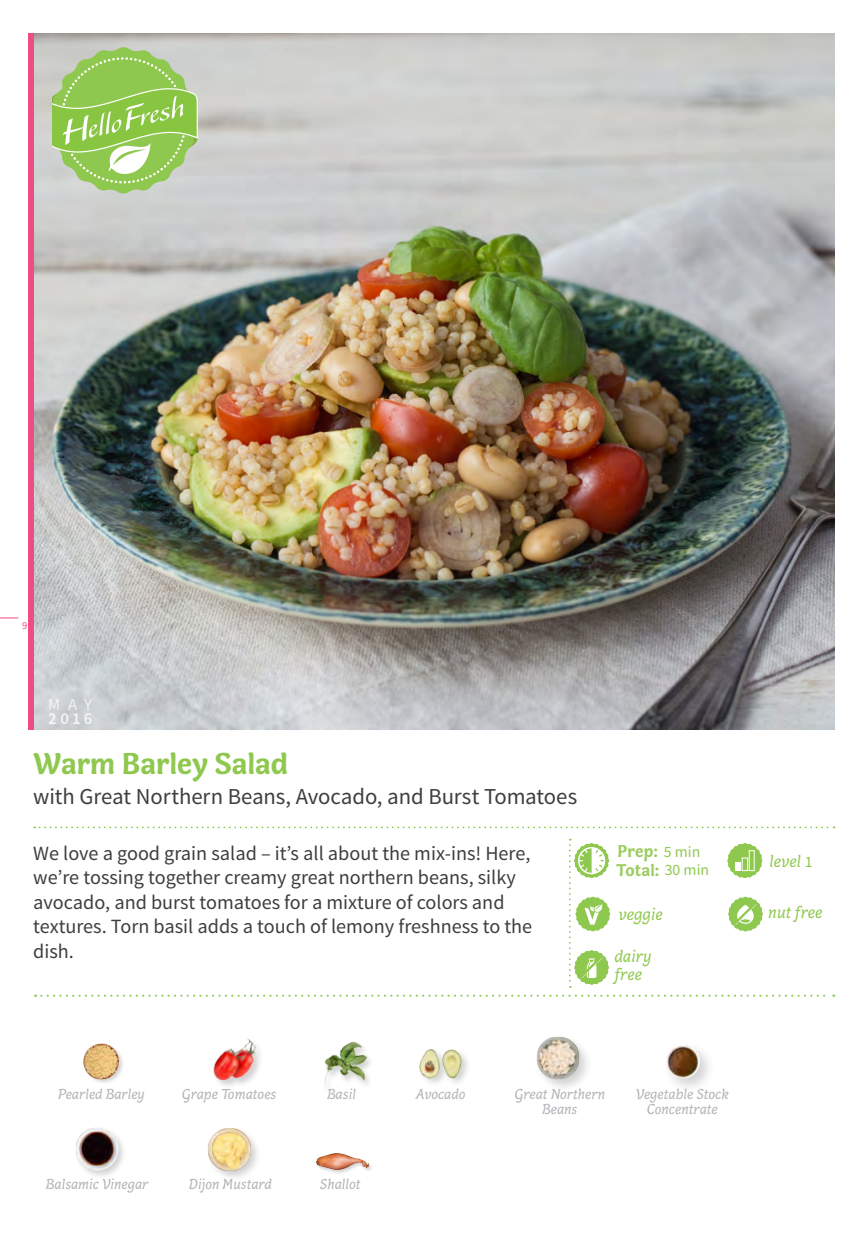
<style>
.page{position:relative;width:868px;height:1236px;background:#fff}
.page>*{position:absolute;margin:0;border:0;box-sizing:border-box;transform-origin:0 0}
.t1{font:700 30.97px "Capucine Basic";letter-spacing:-.005em;color:#8fc84e}
.t2{font:22.75px "Source Sans Pro";letter-spacing:-.005em;color:#3e3e3f}
.t3{font:20.12px/24.5px "Source Sans Pro";color:#3e3e3f}
.t4{font:italic 17.5px/18.6px "Capucine Basic";color:#8fc84e}
.t5{font:700 17.5px/18.7px "Capucine Basic";letter-spacing:.005em;color:#9bcd60}
.t6{font:600 16.62px "Source Sans Pro";color:#fff}
.t7{font:16.62px "Source Sans Pro";color:#fff}
.t8{font:15.75px "Source Sans Pro";color:#8fc84e}
.t9{font:italic 14.88px/14.3px "Capucine Basic";color:#b2b3b7;text-align:center}
.t10{font:10.5px "Source Sans Pro";color:#ef4b87}
.s1{font-family:"Source Sans Pro";font-style:normal;font-size:15.75px}
</style>
<div class="page">
<img style="left:34px;top:33px;width:800px;height:696px">
<img style="left:536px;top:1036px;width:51px;height:51px">
<svg style="left:34px;top:826px;width:800px;height:2px"></svg>
<svg style="left:0;top:617px;width:18px;height:1px"></svg>
<svg style="left:53px;top:47px;width:145px;height:146px;background:#a7ce7a"></svg>
<svg style="left:35px;top:994px;width:799px;height:2px"></svg>
<div style="left:28px;top:33px;width:6px;height:696px;background:#ef4b87"></div>
<img style="left:667px;top:1045px;width:42px;height:42px">
<img style="left:419px;top:1049px;width:47px;height:34px">
<img style="left:207px;top:1128px;width:50px;height:50px">
<img style="left:316px;top:1153px;width:56px;height:20px">
<img style="left:83px;top:1043px;width:40px;height:40px">
<img style="left:213px;top:1039px;width:47px;height:47px">
<img style="left:324px;top:1041px;width:47px;height:45px">
<img style="left:76px;top:1128px;width:48px;height:47px">
<svg style="left:728px;top:896px;width:34px;height:35px"></svg>
<svg style="left:727px;top:843px;width:35px;height:35px"></svg>
<div style="left:748px;top:850px;width:6px;height:20px;border:1px solid #fff"></div>
<svg style="left:569px;top:838px;width:41px;height:149px"></svg>
<p class="t10" style="left:22px;top:619px;width:7px">9</p>
<p class="t7" style="left:49px;top:694px;width:45px">MAY</p>
<p class="t6" style="left:49px;top:708px;width:45px">2016</p>
<h1 class="t1" style="left:33px;top:740px;width:256px">Warm Barley Salad</h1>
<p class="t2" style="left:33px;top:782px;width:545px">with Great Northern Beans, Avocado, and Burst Tomatoes</p>
<p class="t3" style="left:33px;top:841px;width:500px">We love a good grain salad – it’s all about the mix-ins! Here, we’re tossing together creamy great northern beans, silky avocado, and burst tomatoes for a mixture of colors and textures. Torn basil adds a touch of lemony freshness to the dish.</p>
<p class="t5" style="left:616px;top:840px;width:44px">Prep:<br>Total:</p>
<p class="t8" style="left:663px;top:841px;width:38px">5 min</p>
<p class="t8" style="left:664px;top:859px;width:46px">30 min</p>
<p class="t4" style="left:769px;top:852px;width:44px">level <span class="s1">1</span></p>
<p class="t4" style="left:618px;top:905px;width:46px">veggie</p>
<p class="t4" style="left:768px;top:903px;width:56px">nut free</p>
<p class="t4" style="left:614px;top:947px;width:39px">dairy free</p>
<p class="t9" style="left:58px;top:1087px;width:88px">Pearled Barley</p>
<p class="t9" style="left:182px;top:1087px;width:96px">Grape Tomatoes</p>
<p class="t9" style="left:327px;top:1087px;width:31px">Basil</p>
<p class="t9" style="left:635px;top:1087px;width:95px">Vegetable Stock<br>Concentrate</p>
<p class="t9" style="left:514px;top:1087px;width:92px">Great Northern<br>Beans</p>
<p class="t9" style="left:416px;top:1087px;width:51px">Avocado</p>
<p class="t9" style="left:46px;top:1176px;width:104px">Balsamic Vinegar</p>
<p class="t9" style="left:189px;top:1176px;width:85px">Dijon Mustard</p>
<p class="t9" style="left:320px;top:1176px;width:42px">Shallot</p>
</div>
